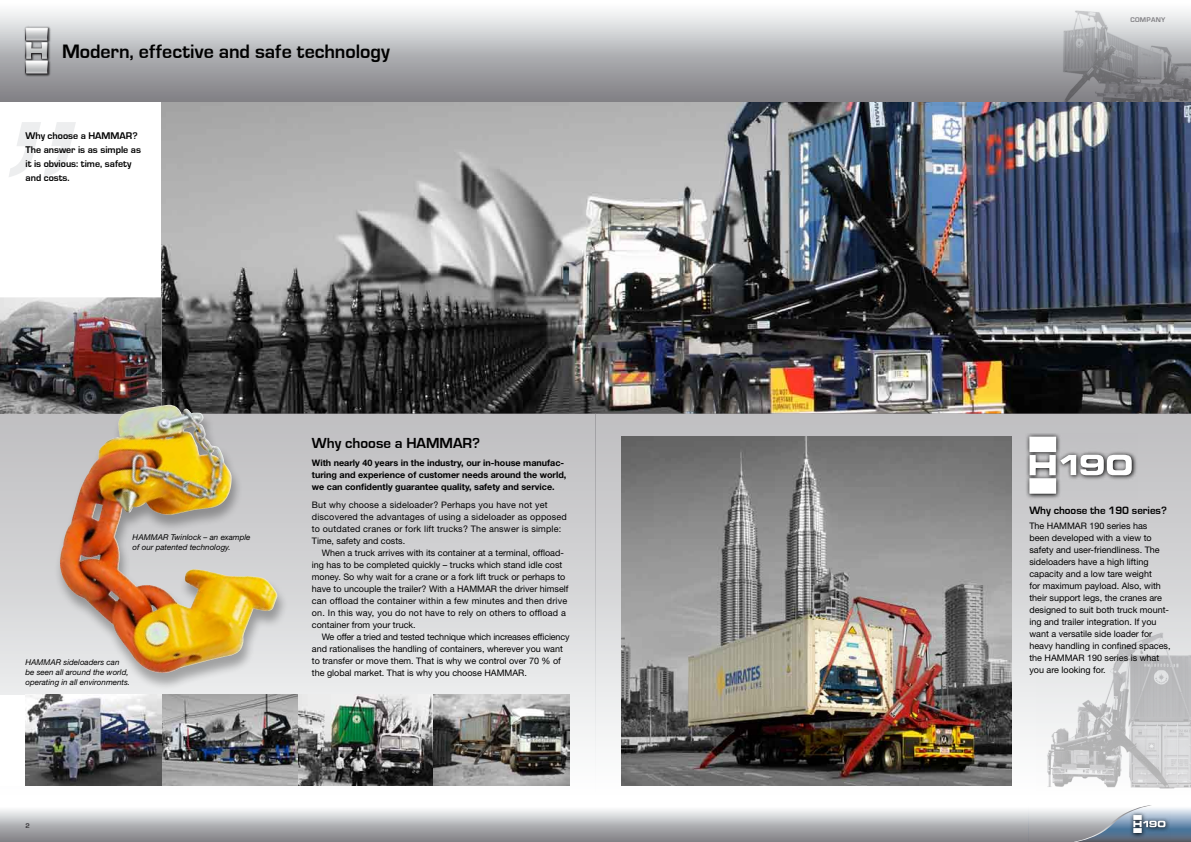
<style>
.page{position:relative;width:1191px;height:842px;background:#fff}
.page>*{position:absolute;margin:0;border:0;box-sizing:border-box;transform-origin:0 0}
.t1{font:700 20px "Eurostile";color:#000}
.t2{font:700 15px "Eurostile";color:#000}
.t3{font:700 11px "Eurostile";color:#000}
.t4{font:700 10px/14px "Eurostile";color:#000}
.t5{font:9px/12px "Helvetica Neue LT Std";color:#000}
.t6{font:9px/12px "Helvetica Neue LT Std";letter-spacing:.02em;color:#000}
.t7{font:700 9px/12px "Helvetica Neue LT Std";color:#000}
.t8{font:italic 8px/10px "Helvetica Neue LT Std";color:#000}
.t9{font:700 7px "Eurostile";color:#818084}
.t10{font:700 7px "Eurostile";color:#373538}
</style>
<div class="page">
<img style="left:162px;top:102px;width:1029px;height:312px">
<div style="left:0;top:414px;width:595px;height:391px;background:linear-gradient(to bottom,#bbbbbd,#feffff)"></div>
<div style="left:595px;top:414px;width:596px;height:391px;background:linear-gradient(to bottom,#bababc,#fafbfb)"></div>
<svg style="left:595px;top:809px;width:433px;height:33px;background:#b5b6b9"></svg>
<svg style="left:1165px;top:808px;width:26px;height:34px"></svg>
<svg style="left:0;top:809px;width:595px;height:33px;background:#b5b6b9"></svg>
<hr style="left:0;top:101px;width:595px;height:1px;background:#828185">
<div style="left:0;top:0;width:595px;height:101px;background:linear-gradient(to bottom,#fff,#78787d)"></div>
<svg style="left:595px;top:101px;width:596px;height:1px"></svg>
<div style="left:595px;top:0;width:596px;height:101px;background:linear-gradient(to bottom,#fff,#78787d)"></div>
<img style="left:621px;top:437px;width:390px;height:348px">
<img style="left:0;top:297px;width:162px;height:117px">
<div style="left:52px;top:403px;width:235px;height:286px;background:#000;opacity:.3"></div>
<img style="left:59px;top:405px;width:219px;height:269px">
<div style="left:0;top:695px;width:570px;height:90px;background:#fff"></div>
<img style="left:298px;top:695px;width:136px;height:90px">
<img style="left:162px;top:695px;width:136px;height:90px">
<img style="left:26px;top:695px;width:136px;height:90px">
<svg style="left:434px;top:695px;width:136px;height:90px;background:#7c7b78"></svg>
<img style="left:23px;top:25px;width:28px;height:52px">
<svg style="left:25px;top:27px;width:23px;height:47px"></svg>
<img style="left:1036px;top:628px;width:155px;height:163px">
<img style="left:1061px;top:10px;width:130px;height:91px">
<svg style="left:1025px;top:432px;width:112px;height:67px;background:#b7b6b8"></svg>
<svg style="left:1029px;top:437px;width:102px;height:57px"></svg>
<svg style="left:9px;top:122px;width:67px;height:55px"></svg>
<svg style="left:1165px;top:811px;width:5px;height:27px"></svg>
<svg style="left:1028px;top:805px;width:137px;height:37px"></svg>
<h1 class="t1" style="left:62px;top:40px;width:329px">Modern, effective and safe technology</h1>
<p class="t4" style="left:26px;top:129px;width:117px">Why choose a HAMMAR?<br>The answer is as simple as it is obvious: time, safety and costs.</p>
<p class="t8" style="left:133px;top:532px;width:119px">HAMMAR Twinlock – an example of our patented technology.</p>
<p class="t8" style="left:26px;top:657px;width:106px">HAMMAR sideloaders can be seen all around the world, operating in all environments.</p>
<p class="t10" style="left:26px;top:822px;width:6px">2</p>
<h2 class="t2" style="left:312px;top:435px;width:170px">Why choose a HAMMAR?</h2>
<p class="t7" style="left:312px;top:456px;width:256px">With nearly 40 years in the industry, our in-house manufac&shy;turing and experience of customer needs around the world, we can confidently guarantee quality, safety and service.</p>
<p class="t6" style="left:312px;top:498px;width:256px">But why choose a sideloader? Perhaps you have not yet discovered the advantages of using a sideloader as opposed to outdated cranes or fork lift trucks? The answer is simple:<br>Time, safety and costs.</p>
<p class="t5" style="left:312px;top:546px;width:258px;text-indent:10px">When a truck arrives with its container at a terminal, offload&shy;ing has to be completed quickly – trucks which stand idle cost money. So why wait for a crane or a fork lift truck or perhaps to have to uncouple the trailer? With a HAMMAR the driver himself can offload the container within a few minutes and then drive on. In this way, you do not have to rely on others to offload a container from your truck.</p>
<p class="t5" style="left:312px;top:630px;width:259px;text-indent:10px">We offer a tried and tested technique which increases efficiency and rationalises the handling of containers, wherever you want to transfer or move them. That is why we control over 70 % of the global market. That is why you choose HAMMAR.</p>
<p class="t9" style="left:1130px;top:16px;width:36px">COMPANY</p>
<p class="t3" style="left:1029px;top:504px;width:139px">Why choose the 190 series?</p>
<p class="t5" style="left:1029px;top:519px;width:143px">The HAMMAR 190 series has<br>been developed with a view to safety and user-friendliness. The sideloaders have a high lifting capacity and a low tare weight<br>for maximum payload. Also, with their support legs, the cranes are designed to suit both truck mount&shy;ing and trailer integration. If you want a versatile side loader for heavy handling in confined spaces, the HAMMAR 190 series is what you are looking for.</p>
</div>
